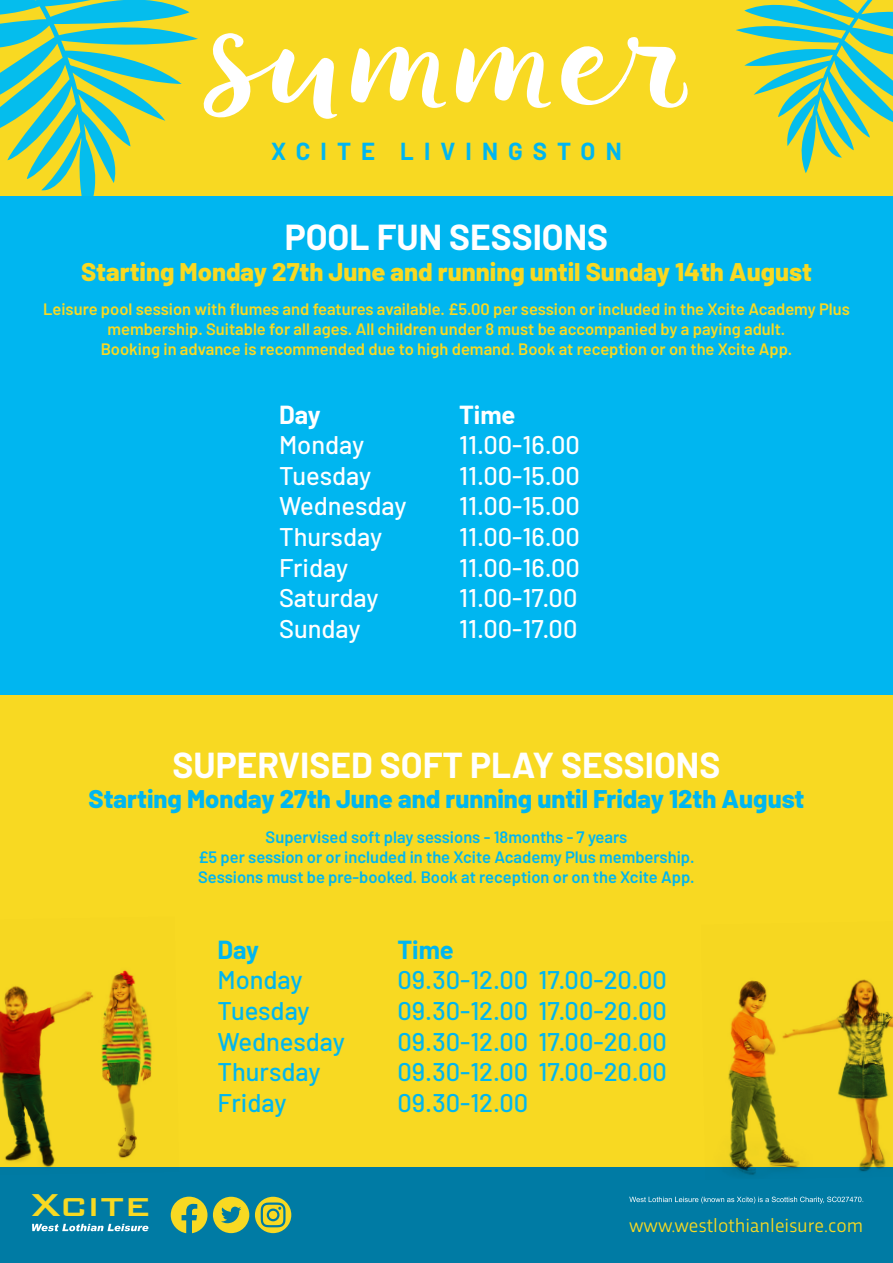
<style>
.page{position:relative;width:893px;height:1263px;background:#fff}
.page>*{position:absolute;margin:0;border:0;box-sizing:border-box;transform-origin:0 0}
.t1{font:135.9px "Storyteller Brush";color:#fff}
.t2{font:500 42.45px "Bank Gothic BT";color:#f8d922}
.t3{font:700 35.25px "Barlow";color:#fff}
.t4{font:500 25.5px "Barlow";color:#00b6f0}
.t5{font:500 25.5px "Barlow";color:#fff}
.t6{font:800 25.5px "Barlow";color:#f8d922}
.t7{font:800 25.5px "Barlow";color:#00b6f0}
.t8{font:700 25.5px "Barlow";letter-spacing:-.005em;color:#fff}
.t9{font:700 25.5px "Barlow";letter-spacing:-.005em;color:#00b6f0}
.t10{font:700 24px "Barlow";letter-spacing:.42em;color:#00b6f0}
.t11{font:19.8px "Trasandina";color:#f8d922}
.t12{font:600 16.5px/19.8px "Barlow";color:#f8d922;text-align:center}
.t13{font:600 16.5px "Barlow";color:#00b6f0}
</style>
<div class="page">
<div style="left:0;top:0;width:893px;height:1167px;background:#f8d922"></div>
<svg style="left:736px;top:0;width:157px;height:173px"></svg>
<div style="left:0;top:1167px;width:893px;height:96px;background:#007ba4"></div>
<svg style="left:32px;top:1224px;width:116px;height:7px"></svg>
<svg style="left:213px;top:1197px;width:36px;height:36px"></svg>
<svg style="left:171px;top:1197px;width:36px;height:36px"></svg>
<svg style="left:255px;top:1197px;width:36px;height:36px"></svg>
<svg style="left:629px;top:1197px;width:234px;height:6px"></svg>
<img style="left:728px;top:979px;width:165px;height:197px">
<img style="left:0;top:970px;width:152px;height:197px">
<svg style="left:0;top:0;width:198px;height:197px"></svg>
<div style="left:0;top:197px;width:893px;height:498px;background:#00b6f0"></div>
<p class="t1" style="left:212px;top:-42px;width:490px">summer</p>
<p class="t10" style="left:271px;top:134px;width:352px">XCITE LIVINGSTON</p>
<p class="t3" style="left:285px;top:211px;width:325px">POOL FUN SESSIONS</p>
<p class="t6" style="left:81px;top:252px;width:732px">Starting Monday 27th June and running until Sunday 14th August</p>
<p class="t12" style="left:43px;top:298px;width:808px">Leisure pool session with flumes and features available. £5.00 per session or included in the Xcite Academy Plus membership. Suitable for all ages. All children under 8 must be accompanied by a paying adult.</p>
<p class="t12" style="left:101px;top:338px;width:693px">Booking in advance is recommended due to high demand. Book at reception or on the Xcite App.</p>
<p class="t8" style="left:279px;top:395px;width:43px">Day</p>
<p class="t8" style="left:459px;top:395px;width:58px">Time</p>
<p class="t5" style="left:279px;top:426px;width:87px">Monday</p>
<p class="t5" style="left:459px;top:426px;width:122px">11.00-16.00</p>
<p class="t5" style="left:279px;top:457px;width:94px">Tuesday</p>
<p class="t5" style="left:459px;top:457px;width:122px">11.00-15.00</p>
<p class="t5" style="left:279px;top:487px;width:129px">Wednesday</p>
<p class="t5" style="left:459px;top:487px;width:122px">11.00-15.00</p>
<p class="t5" style="left:279px;top:518px;width:105px">Thursday</p>
<p class="t5" style="left:459px;top:518px;width:122px">11.00-16.00</p>
<p class="t5" style="left:279px;top:549px;width:71px">Friday</p>
<p class="t5" style="left:459px;top:549px;width:122px">11.00-16.00</p>
<p class="t5" style="left:279px;top:579px;width:101px">Saturday</p>
<p class="t5" style="left:459px;top:579px;width:120px">11.00-17.00</p>
<p class="t5" style="left:279px;top:610px;width:83px">Sunday</p>
<p class="t5" style="left:459px;top:610px;width:120px">11.00-17.00</p>
<p class="t3" style="left:173px;top:739px;width:549px">SUPERVISED SOFT PLAY SESSIONS</p>
<p class="t7" style="left:88px;top:780px;width:717px">Starting Monday 27th June and running until Friday 12th August</p>
<p class="t13" style="left:266px;top:825px;width:363px">Supervised soft play sessions - 18months - 7 years</p>
<p class="t13" style="left:198px;top:845px;width:498px">£5 per session or or included in the Xcite Academy Plus membership.</p>
<p class="t13" style="left:198px;top:864px;width:498px">Sessions must be pre-booked. Book at reception or on the Xcite App.</p>
<p class="t2" style="left:30px;top:1182px;width:122px">Xcite</p>
<p class="t9" style="left:217px;top:931px;width:43px">Day</p>
<p class="t9" style="left:397px;top:931px;width:58px">Time</p>
<p class="t4" style="left:217px;top:962px;width:87px">Monday</p>
<p class="t4" style="left:397px;top:962px;width:271px">09.30-12.00 17.00-20.00</p>
<p class="t4" style="left:217px;top:992px;width:94px">Tuesday</p>
<p class="t4" style="left:397px;top:992px;width:271px">09.30-12.00 17.00-20.00</p>
<p class="t4" style="left:217px;top:1023px;width:129px">Wednesday</p>
<p class="t4" style="left:397px;top:1023px;width:271px">09.30-12.00 17.00-20.00</p>
<p class="t4" style="left:217px;top:1053px;width:105px">Thursday</p>
<p class="t4" style="left:397px;top:1053px;width:271px">09.30-12.00 17.00-20.00</p>
<p class="t4" style="left:217px;top:1084px;width:71px">Friday</p>
<p class="t4" style="left:397px;top:1084px;width:132px">09.30-12.00</p>
<p class="t11" style="left:629px;top:1210px;width:236px">www.westlothianleisure.com</p>
</div>
